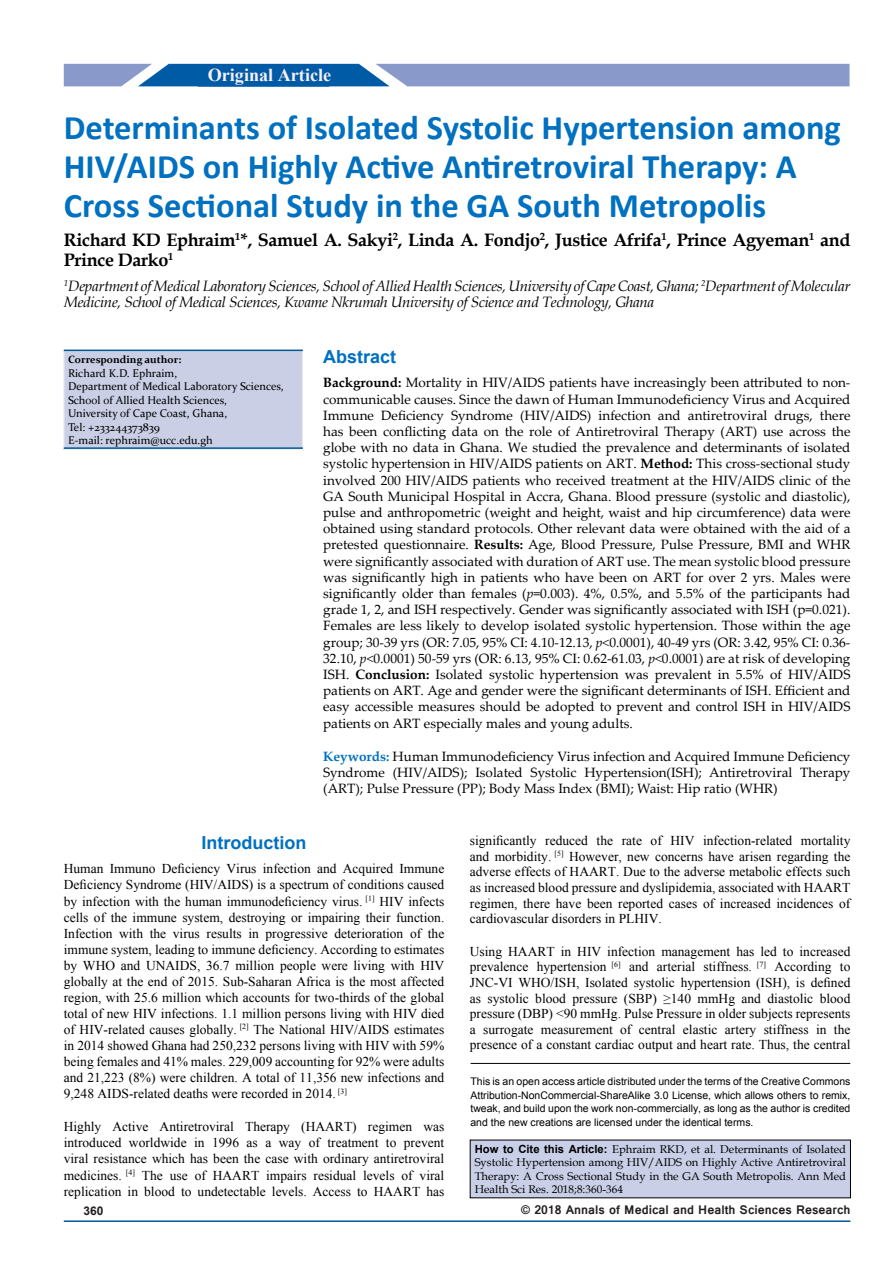
<style>
.page{position:relative;width:893px;height:1263px;background:#fff}
.page>*{position:absolute;margin:0;border:0;box-sizing:border-box;transform-origin:0 0}
.t1{font:700 34.5px/39px "Calibri";color:#0070c0}
.t2{font:700 18.75px "Times New Roman";color:#fff}
.t3{font:700 18.15px "Times New Roman";color:#f9eff6}
.t4{font:700 18px/19.8px "Book Antiqua";letter-spacing:-.02em;color:#000}
.t5{font:700 18px "Arial";color:#0070c0}
.t6{font:italic 15px/16.5px "Book Antiqua";letter-spacing:-.02em;color:#000}
.t7{font:13.5px/16px "Times New Roman";color:#000;text-align:justify}
.t8{font:13.5px/16.2px "Palatino Linotype";color:#000;text-align:justify}
.t9{font:700 13.5px "Vrinda";color:#231f20}
.t10{font:700 12px "Arial";color:#231f20}
.t11{font:11.25px/13.5px "Book Antiqua";color:#000;text-align:justify}
.t12{font:11.25px/13.5px "Constantia";color:#000}
.t13{font:10.5px/13.5px "Arial";color:#000;text-align:justify}
.t14{font:700 10.5px "Constantia";color:#000}
.s1{font-weight:700}
.s2{font-style:italic}
.s3{font-weight:700;color:#0070c0}
.s4{font-family:"Arial";font-weight:700}
</style>
<div class="page">
<hr style="left:64px;top:1220px;width:786px;height:2px;background:#005a96">
<svg style="left:64px;top:64px;width:785px;height:22px"></svg>
<div style="left:198px;top:65px;width:131px;height:22px;background:#005ba6;border:2px solid #005ba6"></div>
<div style="left:470px;top:1140px;width:380px;height:58px;background:#c9cfe7"></div>
<hr style="left:471px;top:1063px;width:379px;height:1px;background:#000">
<div style="left:64px;top:350px;width:239px;height:99px;background:#cacfe6"></div>
<div style="left:64px;top:350px;width:239px;height:99px;border:1px solid #fff"></div>
<hr style="left:64px;top:447px;width:239px;height:2px;background:#005a96">
<hr style="left:64px;top:350px;width:239px;height:1px;background:#005a96">
<h2 class="t2" style="left:201px;top:61px;width:129px">Original Article</h2>
<h3 class="t3" style="left:208px;top:62px;width:125px">Original Article</h3>
<h1 class="t1" style="left:64px;top:108px;width:779px">Determinants of Isolated Systolic Hypertension among<br>HIV/AIDS on Highly Active Antiretroviral Therapy: A<br>Cross Sectional Study in the GA South Metropolis</h1>
<h3 class="t4" style="left:64px;top:230px;width:788px">Richard KD Ephraim<sup>1</sup>*, Samuel A. Sakyi<sup>2</sup>, Linda A. Fondjo<sup>2</sup>, Justice Afrifa<sup>1</sup>, Prince Agyeman<sup>1</sup> and<br>Prince Darko<sup>1</sup></h3>
<p class="t6" style="left:64px;top:277px;width:788px"><sup>1</sup>Department of Medical Laboratory Sciences, School of Allied Health Sciences, University of Cape Coast, Ghana; <sup>2</sup>Department of Molecular<br>Medicine, School of Medical Sciences, Kwame Nkrumah University of Science and Technology, Ghana</p>
<p class="t14" style="left:68px;top:352px;width:115px">Corresponding author:</p>
<p class="t12" style="left:68px;top:365px;width:217px">Richard K.D. Ephraim,<br>Department of Medical Laboratory Sciences,<br>School of Allied Health Sciences,<br>University of Cape Coast, Ghana,<br>Tel: +233244373839<br>E-mail: rephraim@ucc.edu.gh</p>
<h3 class="t5" style="left:323px;top:344px;width:75px">Abstract</h3>
<p class="t8" style="left:323px;top:374px;width:529px"><span class="s1">Background:</span> Mortality in HIV/AIDS patients have increasingly been attributed to non&shy;communicable causes. Since the dawn of Human Immunodeficiency Virus and Acquired Immune Deficiency Syndrome (HIV/AIDS) infection and antiretroviral drugs, there has been conflicting data on the role of Antiretroviral Therapy (ART) use across the globe with no data in Ghana. We studied the prevalence and determinants of isolated systolic hypertension in HIV/AIDS patients on ART. <span class="s1">Method:</span> This cross-sectional study involved 200 HIV/AIDS patients who received treatment at the HIV/AIDS clinic of the GA South Municipal Hospital in Accra, Ghana. Blood pressure (systolic and diastolic), pulse and anthropometric (weight and height, waist and hip circumference) data were obtained using standard protocols. Other relevant data were obtained with the aid of a pretested questionnaire. <span class="s1">Results:</span> Age, Blood Pressure, Pulse Pressure, BMI and WHR were significantly associated with duration of ART use. The mean systolic blood pressure was significantly high in patients who have been on ART for over 2 yrs. Males were significantly older than females (<span class="s2">p</span>=0.003). 4%, 0.5%, and 5.5% of the participants had grade 1, 2, and ISH respectively. Gender was significantly associated with ISH (p=0.021).<br>Females are less likely to develop isolated systolic hypertension. Those within the age group; 30-39 yrs (OR: 7.05, 95% CI: 4.10-12.13, <span class="s2">p&lt;</span>0.0001), 40-49 yrs (OR: 3.42, 95% CI: 0.36- 32.10, <span class="s2">p&lt;</span>0.0001) 50-59 yrs (OR: 6.13, 95% CI: 0.62-61.03, <span class="s2">p&lt;</span>0.0001) are at risk of developing ISH. <span class="s1">Conclusion:</span> Isolated systolic hypertension was prevalent in 5.5% of HIV/AIDS patients on ART. Age and gender were the significant determinants of ISH. Efficient and easy accessible measures should be adopted to prevent and control ISH in HIV/AIDS patients on ART especially males and young adults.</p>
<p class="t8" style="left:323px;top:748px;width:529px"><span class="s3">Keywords:</span> Human Immunodeficiency Virus infection and Acquired Immune Deficiency Syndrome (HIV/AIDS); Isolated Systolic Hypertension(ISH); Antiretroviral Therapy (ART); Pulse Pressure (PP); Body Mass Index (BMI); Waist: Hip ratio (WHR)</p>
<h3 class="t5" style="left:202px;top:830px;width:106px">Introduction</h3>
<p class="t7" style="left:64px;top:861px;width:382px">Human Immuno Deficiency Virus infection and Acquired Immune Deficiency Syndrome (HIV/AIDS) is a spectrum of conditions caused by infection with the human immunodeficiency virus. <sup>[1]</sup> HIV infects cells of the immune system, destroying or impairing their function.<br>Infection with the virus results in progressive deterioration of the immune system, leading to immune deficiency. According to estimates by WHO and UNAIDS, 36.7 million people were living with HIV globally at the end of 2015. Sub-Saharan Africa is the most affected region, with 25.6 million which accounts for two-thirds of the global total of new HIV infections. 1.1 million persons living with HIV died of HIV-related causes globally. <sup>[2]</sup> The National HIV/AIDS estimates in 2014 showed Ghana had 250,232 persons living with HIV with 59% being females and 41% males. 229,009 accounting for 92% were adults and 21,223 (8%) were children. A total of 11,356 new infections and 9,248 AIDS-related deaths were recorded in 2014. <sup>[3]</sup></p>
<p class="t7" style="left:64px;top:1118px;width:382px">Highly Active Antiretroviral Therapy (HAART) regimen was introduced worldwide in 1996 as a way of treatment to prevent viral resistance which has been the case with ordinary antiretroviral medicines. <sup>[4]</sup> The use of HAART impairs residual levels of viral replication in blood to undetectable levels. Access to HAART has</p>
<p class="t7" style="left:470px;top:833px;width:382px;line-height:15.6px">significantly reduced the rate of HIV infection-related mortality and morbidity. <sup>[5]</sup> However, new concerns have arisen regarding the adverse effects of HAART. Due to the adverse metabolic effects such as increased blood pressure and dyslipidemia, associated with HAART regimen, there have been reported cases of increased incidences of cardiovascular disorders in PLHIV.</p>
<p class="t7" style="left:470px;top:943px;width:382px;line-height:15.6px">Using HAART in HIV infection management has led to increased prevalence hypertension <sup>[6]</sup> and arterial stiffness. <sup>[7]</sup> According to JNC-VI WHO/ISH, Isolated systolic hypertension (ISH), is defined as systolic blood pressure (SBP) ≥140 mmHg and diastolic blood pressure (DBP) &lt;90 mmHg. Pulse Pressure in older subjects represents a surrogate measurement of central elastic artery stiffness in the presence of a constant cardiac output and heart rate. Thus, the central</p>
<p class="t13" style="left:470px;top:1075px;width:381px">This is an open access article distributed under the terms of the Creative Commons Attribution‑NonCommercial‑ShareAlike 3.0 License, which allows others to remix, tweak, and build upon the work non‑commercially, as long as the author is credited and the new creations are licensed under the identical terms.</p>
<p class="t11" style="left:475px;top:1142px;width:373px"><span class="s4">How to Cite this Article:</span> Ephraim RKD, et al. Determinants of Isolated Systolic Hypertension among HIV/AIDS on Highly Active Antiretroviral Therapy: A Cross Sectional Study in the GA South Metropolis. Ann Med Health Sci Res. 2018;8:360-364</p>
<p class="t10" style="left:83px;top:1203px;width:22px">360</p>
<p class="t9" style="left:521px;top:1201px;width:331px">© 2018 Annals of Medical and Health Sciences Research</p>
</div>
